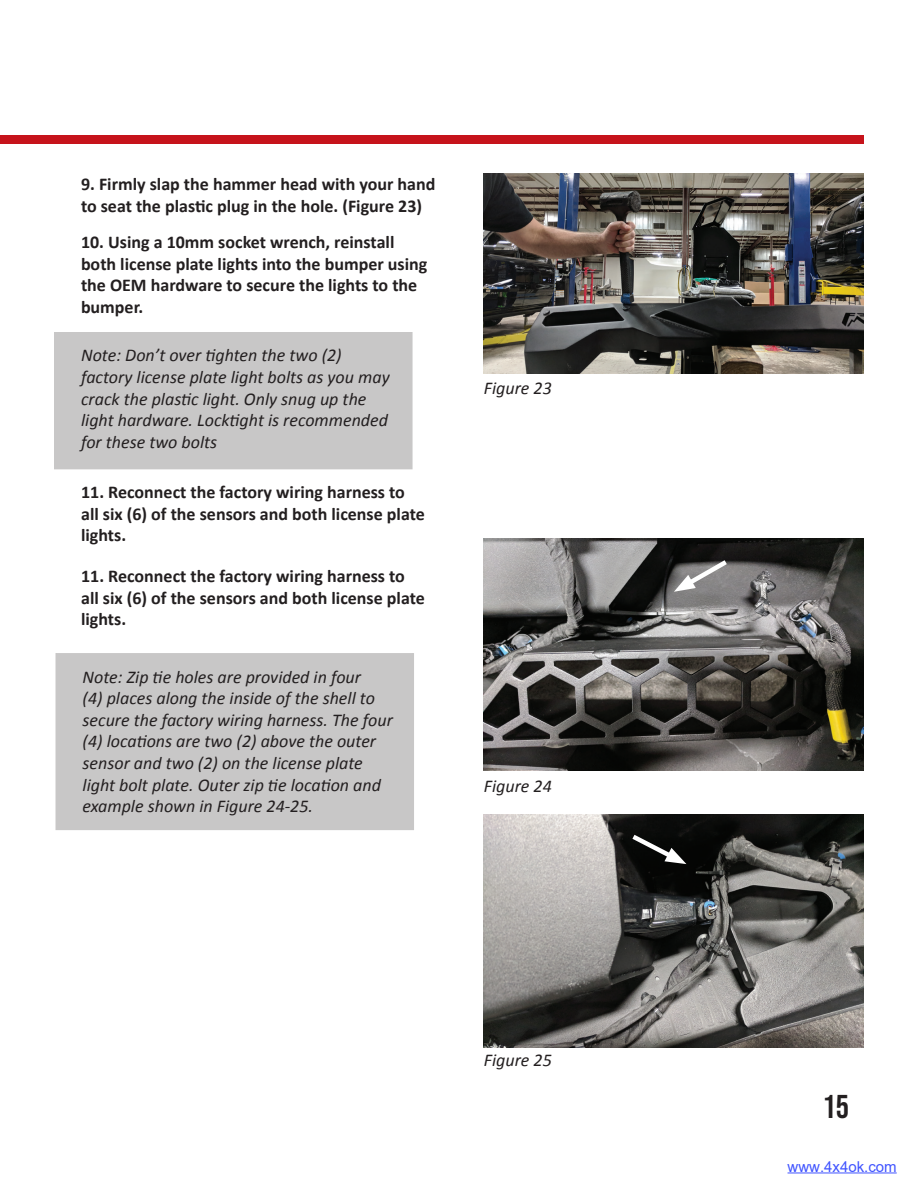
<style>
.page{position:relative;width:918px;height:1188px;background:#fff}
.page>*{position:absolute;margin:0;border:0;box-sizing:border-box;transform-origin:0 0}
.t1{font:33px "Bebas Neue";color:#231f20}
.t2{font:italic 18px/21.6px "Calibri";color:#231f20}
.t3{font:700 18px/21.6px "Calibri";color:#231f20}
.t4{font:15px "Arial";color:#4054ff}
</style>
<div class="page">
<div style="left:0;top:135px;width:864px;height:9px;background:#c6131b"></div>
<img style="left:484px;top:174px;width:380px;height:200px">
<div style="left:55px;top:333px;width:357px;height:136px;background:#c8c7c7"></div>
<div style="left:56px;top:654px;width:357px;height:175px;background:#c8c7c7"></div>
<img style="left:484px;top:538px;width:380px;height:233px">
<img style="left:484px;top:815px;width:380px;height:232px">
<svg style="left:674px;top:556px;width:58px;height:36px;background:#818080"></svg>
<svg style="left:627px;top:831px;width:59px;height:33px;background:#313231"></svg>
<hr style="left:788px;top:1173px;width:109px;height:1px;background:#4054ff">
<p class="t3" style="left:81px;top:173px;width:356px">9. Firmly slap the hammer head with your hand to seat the plastic plug in the hole. (Figure 23)</p>
<p class="t3" style="left:81px;top:231px;width:348px">10. Using a 10mm socket wrench, reinstall both license plate lights into the bumper using the OEM hardware to secure the lights to the bumper.</p>
<p class="t2" style="left:81px;top:344px;width:310px">Note: Don’t over tighten the two (2) factory license plate light bolts as you may crack the plastic light. Only snug up the light hardware. Locktight is recommended for these two bolts</p>
<p class="t3" style="left:81px;top:481px;width:345px">11. Reconnect the factory wiring harness to all six (6) of the sensors and both license plate lights.</p>
<p class="t3" style="left:81px;top:565px;width:345px">11. Reconnect the factory wiring harness to all six (6) of the sensors and both license plate lights.</p>
<p class="t2" style="left:83px;top:665px;width:312px">Note: Zip tie holes are provided in four<br>(4) places along the inside of the shell to secure the factory wiring harness. The four (4) locations are two (2) above the outer sensor and two (2) on the license plate light bolt plate. Outer zip tie location and example shown in Figure 24-25.</p>
<p class="t2" style="left:484px;top:376px;width:69px">Figure 23</p>
<p class="t2" style="left:484px;top:774px;width:69px">Figure 24</p>
<p class="t2" style="left:484px;top:1048px;width:69px">Figure 25</p>
<h1 class="t1" style="left:823px;top:1088px;width:28px">15</h1>
<p class="t4" style="left:788px;top:1156px;width:111px">www.4x4ok.com</p>
</div>
